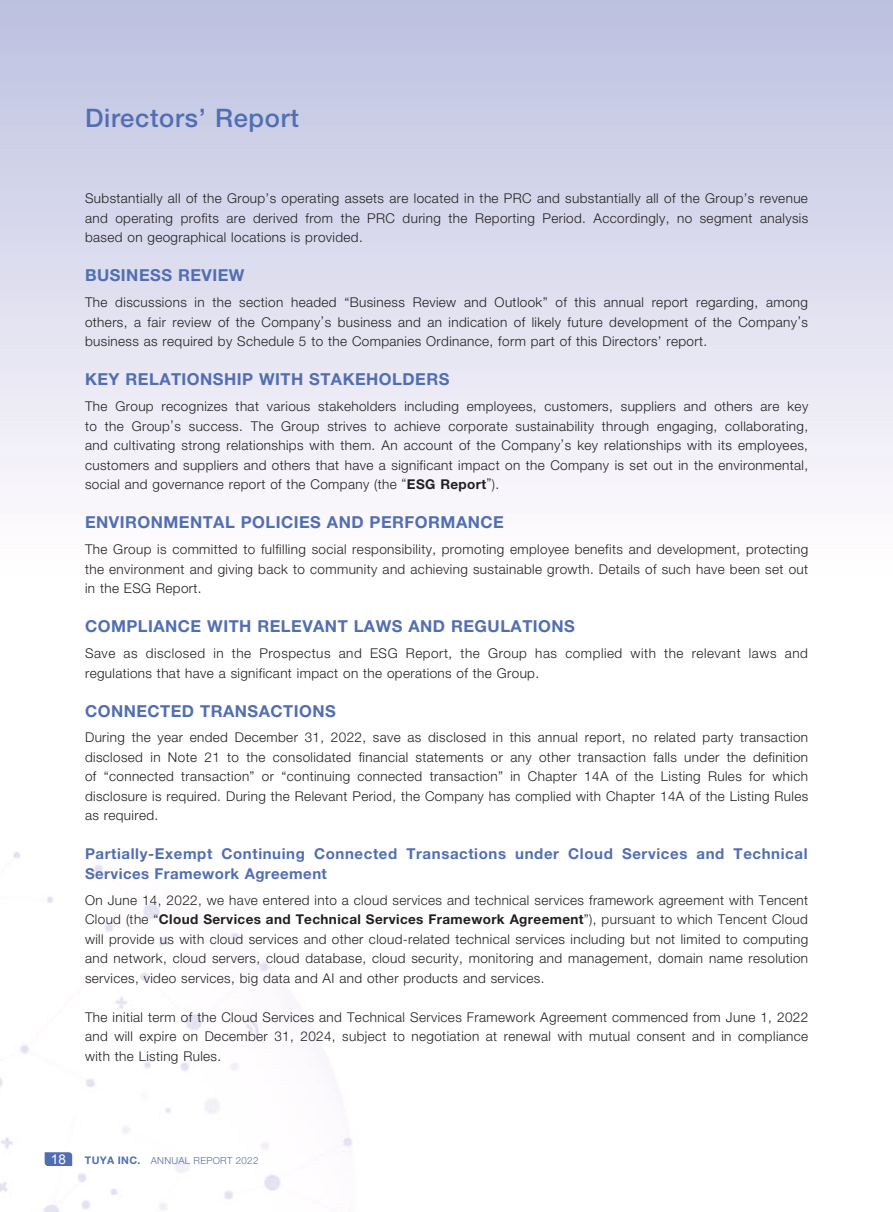
<style>
.page{position:relative;width:893px;height:1212px;background:#fff}
.page>*{position:absolute;margin:0;border:0;box-sizing:border-box;transform-origin:0 0}
.t1{font:500 25.5px "Helvetica Neue LT Std";letter-spacing:.03em;color:#526eb2}
.t2{font:700 16.5px "Helvetica Neue LT Std";letter-spacing:.03em;color:#526eb2}
.t3{font:700 15px/19.5px "Helvetica Neue LT Std";letter-spacing:.04em;color:#526eb2}
.t4{font:300 13.5px/19.5px "Helvetica Neue LT Std";letter-spacing:.03em;color:#231f20;text-align:justify}
.t5{font:13.5px "Arial";color:#fff}
.t6{font:300 9.75px "Helvetica Neue LT Std";letter-spacing:.03em;color:#526eb2}
.s1{font-weight:700}
.s2{font-weight:700;font-size:10.5px}
</style>
<div class="page">
<svg style="left:45px;top:1152px;width:27px;height:14px"></svg>
<h1 class="t1" style="left:85px;top:103px;width:215px">Directors’ Report</h1>
<p class="t4" style="left:85px;top:189px;width:725px">Substantially all of the Group’s operating assets are located in the PRC and substantially all of the Group’s revenue and operating profits are derived from the PRC during the Reporting Period. Accordingly, no segment analysis based on geographical locations is provided.</p>
<p class="t2" style="left:85px;top:265px;width:161px">BUSINESS REVIEW</p>
<p class="t4" style="left:85px;top:292px;width:724px">The discussions in the section headed “Business Review and Outlook” of this annual report regarding, among others, a fair review of the Company’s business and an indication of likely future development of the Company’s business as required by Schedule 5 to the Companies Ordinance, form part of this Directors’ report.</p>
<p class="t2" style="left:85px;top:369px;width:366px">KEY RELATIONSHIP WITH STAKEHOLDERS</p>
<p class="t4" style="left:85px;top:396px;width:725px">The Group recognizes that various stakeholders including employees, customers, suppliers and others are key to the Group’s success. The Group strives to achieve corporate sustainability through engaging, collaborating, and cultivating strong relationships with them. An account of the Company’s key relationships with its employees, customers and suppliers and others that have a significant impact on the Company is set out in the environmental, social and governance report of the Company (the “<span class="s1">ESG Report</span>”).</p>
<p class="t2" style="left:85px;top:512px;width:420px">ENVIRONMENTAL POLICIES AND PERFORMANCE</p>
<p class="t4" style="left:85px;top:539px;width:725px">The Group is committed to fulfilling social responsibility, promoting employee benefits and development, protecting the environment and giving back to community and achieving sustainable growth. Details of such have been set out in the ESG Report.</p>
<p class="t2" style="left:85px;top:616px;width:491px">COMPLIANCE WITH RELEVANT LAWS AND REGULATIONS</p>
<p class="t4" style="left:85px;top:643px;width:724px">Save as disclosed in the Prospectus and ESG Report, the Group has complied with the relevant laws and regulations that have a significant impact on the operations of the Group.</p>
<p class="t2" style="left:85px;top:700px;width:252px">CONNECTED TRANSACTIONS</p>
<p class="t4" style="left:85px;top:727px;width:725px">During the year ended December 31, 2022, save as disclosed in this annual report, no related party transaction disclosed in Note 21 to the consolidated financial statements or any other transaction falls under the definition of “connected transaction” or “continuing connected transaction” in Chapter 14A of the Listing Rules for which disclosure is required. During the Relevant Period, the Company has complied with Chapter 14A of the Listing Rules as required.</p>
<p class="t3" style="left:85px;top:844px;width:724px">Partially-Exempt Continuing Connected Transactions under Cloud Services and Technical<br>Services Framework Agreement</p>
<p class="t4" style="left:85px;top:890px;width:725px">On June 14, 2022, we have entered into a cloud services and technical services framework agreement with Tencent Cloud (the “<span class="s1">Cloud Services and Technical Services Framework Agreement</span>”), pursuant to which Tencent Cloud will provide us with cloud services and other cloud-related technical services including but not limited to computing and network, cloud servers, cloud database, cloud security, monitoring and management, domain name resolution services, video services, big data and AI and other products and services.</p>
<p class="t4" style="left:85px;top:1007px;width:725px">The initial term of the Cloud Services and Technical Services Framework Agreement commenced from June 1, 2022 and will expire on December 31, 2024, subject to negotiation at renewal with mutual consent and in compliance with the Listing Rules.</p>
<p class="t5" style="left:51px;top:1150px;width:17px">18</p>
<p class="t6" style="left:85px;top:1154px;width:175px"><span class="s2">TUYA INC.</span> ANNUAL REPORT 2022</p>
</div>
